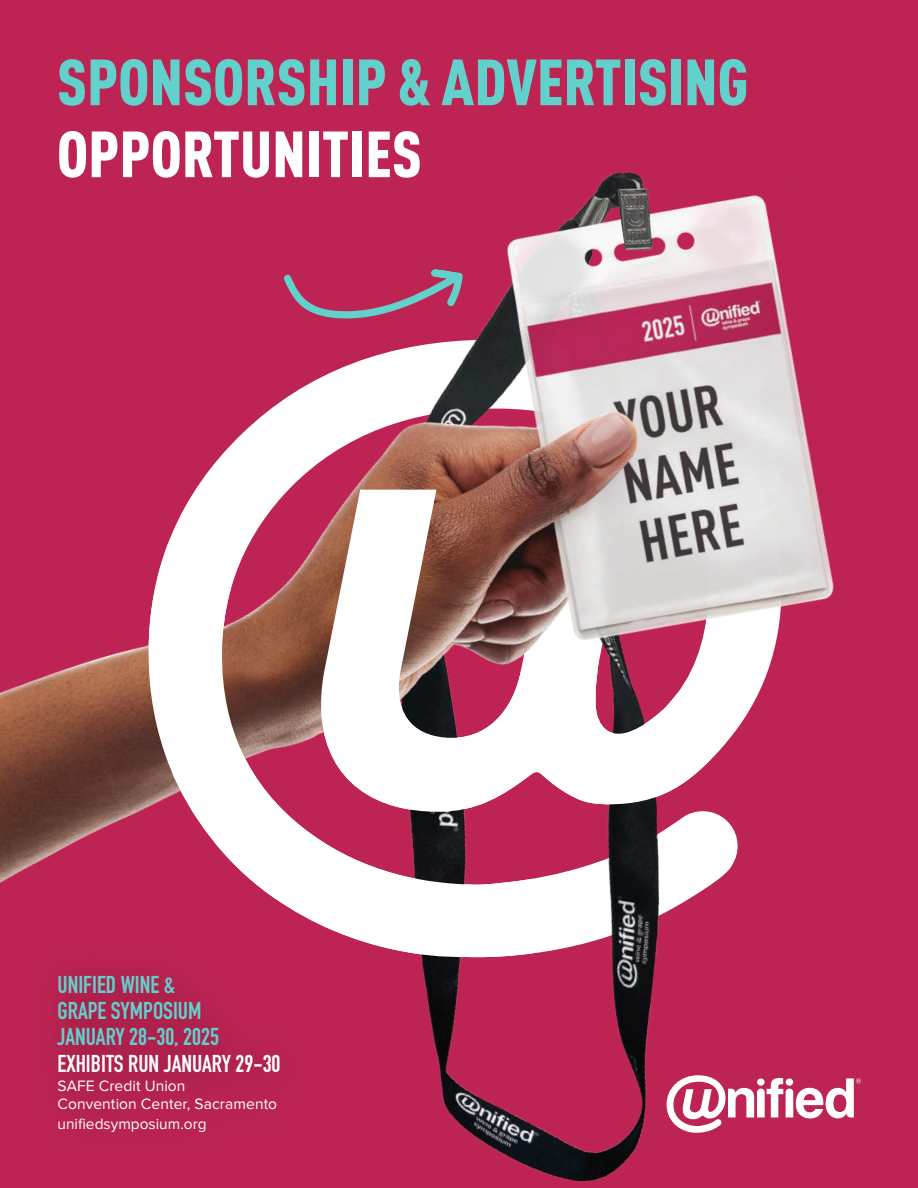
<style>
.page{position:relative;width:918px;height:1188px;background:#bd2453}
.page>*{position:absolute;margin:0;border:0;box-sizing:border-box;transform-origin:0 0}
.t1{font:900 condensed 64.2px/72px "DINOT";color:#62d1cc}
.t2{font:700 24px/26.4px "DIN Condensed";color:#62d1cc}
.t3{font:15.6px/18.8px "Proxima Nova";letter-spacing:.005em;color:#fff}
.t4{font:15.45px "Proxima Nova";color:#fff}
.s1{color:#fff}
</style>
<div class="page">
<img style="left:439px;top:1068px;width:423px;height:114px">
<img style="left:0;top:172px;width:834px;height:896px">
<svg style="left:149px;top:544px;width:384px;height:417px"></svg>
<img style="left:619px;top:207px;width:35px;height:48px">
<svg style="left:311px;top:490px;width:416px;height:322px"></svg>
<svg style="left:283px;top:269px;width:180px;height:51px"></svg>
<img style="left:12px;top:928px;width:318px;height:159px">
<svg style="left:666px;top:1075px;width:195px;height:58px"></svg>
<p class="t1" style="left:57px;top:45px;width:693px">SPONSORSHIP &amp; ADVERTISING<br><span class="s1">OPPORTUNITIES</span></p>
<p class="t2" style="left:58px;top:971px;width:225px">UNIFIED WINE &amp;<br>GRAPE SYMPOSIUM<br>JANUARY 28-30, 2025<br><span class="s1">EXHIBITS RUN JANUARY 29-30</span></p>
<p class="t3" style="left:58px;top:1076px;width:221px">SAFE Credit Union<br>Convention Center, Sacramento</p>
<p class="t4" style="left:58px;top:1115px;width:151px">unifiedsymposium.org</p>
</div>
